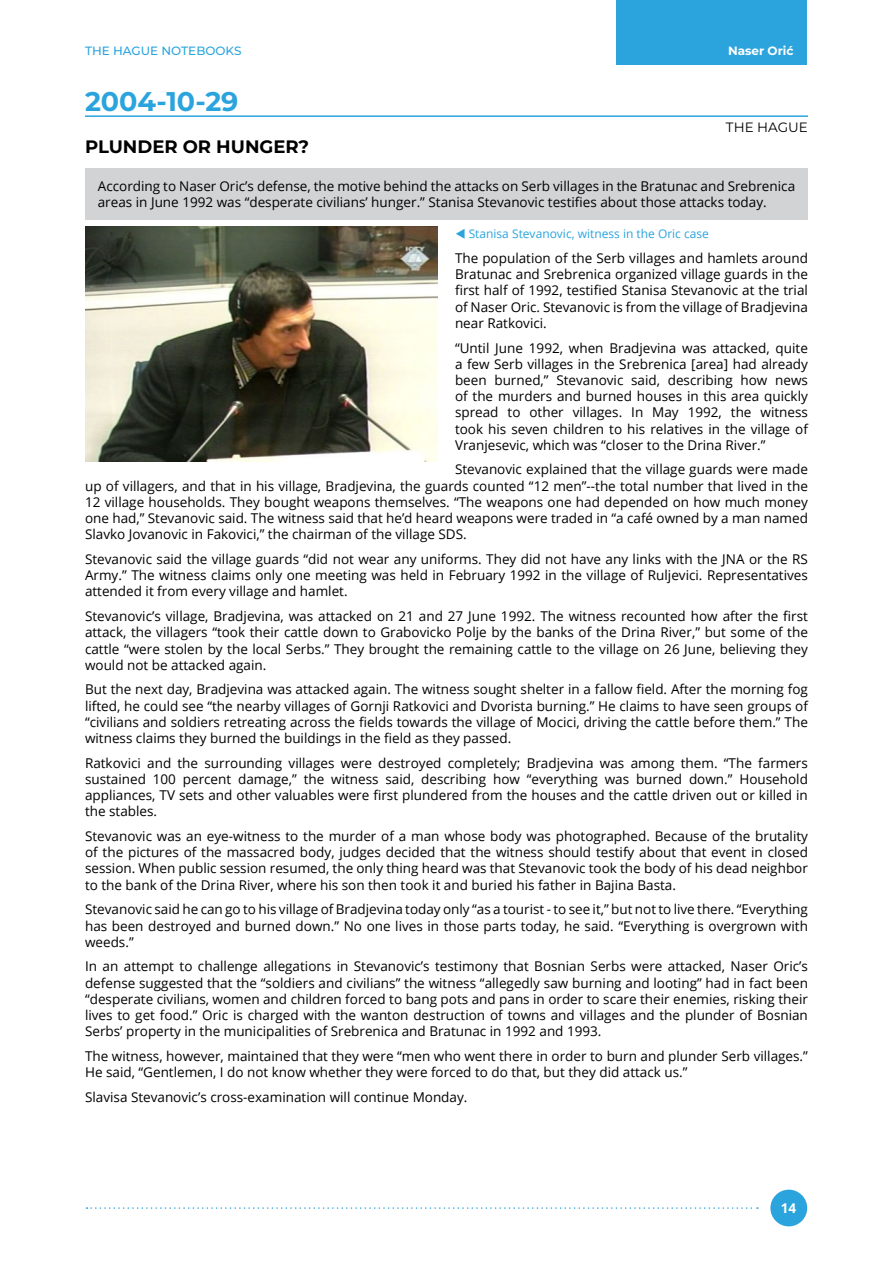
<style>
.page{position:relative;width:893px;height:1263px;background:#fff}
.page>*{position:absolute;margin:0;border:0;box-sizing:border-box;transform-origin:0 0}
.t1{font:700 27px "Montserrat";color:#2ba4dd}
.t2{font:700 18px "Montserrat";color:#000}
.t3{font:13.5px/16.2px "Open Sans";color:#000;text-align:justify}
.t4{font:13.5px "Montserrat";color:#000}
.t5{font:700 13.5px "Open Sans";color:#fff}
.t6{font:12px "Open Sans";color:#2ba4dd}
.t7{font:500 12px "Montserrat";color:#2ba4dd}
.t8{font:700 12px "Montserrat";color:#fff}
</style>
<div class="page">
<div style="left:617px;top:0;width:190px;height:65px;background:#2ba4dd"></div>
<div style="left:770px;top:1189px;width:37px;height:37px;background:#2ba4dd;border-radius:50%"></div>
<svg style="left:87px;top:1207px;width:671px;height:2px"></svg>
<hr style="left:85px;top:115px;width:723px;height:2px;background:#2ba4dd">
<div style="left:85px;top:168px;width:723px;height:51px;background:#d1d3d4"></div>
<img style="left:85px;top:226px;width:353px;height:235px">
<p class="t7" style="left:85px;top:43px;width:158px">THE HAGUE NOTEBOOKS</p>
<p class="t8" style="left:728px;top:43px;width:67px">Naser Orić</p>
<h1 class="t1" style="left:85px;top:84px;width:155px">2004-10-29</h1>
<p class="t4" style="left:726px;top:118px;width:83px">THE HAGUE</p>
<h2 class="t2" style="left:85px;top:135px;width:226px">PLUNDER OR HUNGER?</h2>
<p class="t3" style="left:98px;top:177px;width:699px">According to Naser Oric’s defense, the motive behind the attacks on Serb villages in the Bratunac and Srebrenica areas in June 1992 was “desperate civilians’ hunger.” Stanisa Stevanovic testifies about those attacks today.</p>
<p class="t6" style="left:455px;top:226px;width:255px">▼ Stanisa Stevanovic, witness in the Oric case</p>
<p class="t3" style="left:455px;top:250px;width:354px">The population of the Serb villages and hamlets around Bratunac and Srebrenica organized village guards in the first half of 1992, testified Stanisa Stevanovic at the trial of Naser Oric. Stevanovic is from the village of Bradjevina near Ratkovici.</p>
<p class="t3" style="left:455px;top:339px;width:354px">“Until June 1992, when Bradjevina was attacked, quite a few Serb villages in the Srebrenica [area] had already been burned,” Stevanovic said, describing how news of the murders and burned houses in this area quickly spread to other villages. In May 1992, the witness took his seven children to his relatives in the village of Vranjesevic, which was “closer to the Drina River.”</p>
<p class="t3" style="left:85px;top:461px;width:724px;text-indent:370px">Stevanovic explained that the village guards were made up of villagers, and that in his village, Bradjevina, the guards counted “12 men”--the total number that lived in the 12 village households. They bought weapons themselves. “The weapons one had depended on how much money one had,” Stevanovic said. The witness said that he’d heard weapons were traded in “a café owned by a man named Slavko Jovanovic in Fakovici,” the chairman of the village SDS.</p>
<p class="t3" style="left:85px;top:551px;width:724px">Stevanovic said the village guards “did not wear any uniforms. They did not have any links with the JNA or the RS Army.” The witness claims only one meeting was held in February 1992 in the village of Ruljevici. Representatives attended it from every village and hamlet.</p>
<p class="t3" style="left:85px;top:608px;width:724px">Stevanovic’s village, Bradjevina, was attacked on 21 and 27 June 1992. The witness recounted how after the first attack, the villagers “took their cattle down to Grabovicko Polje by the banks of the Drina River,” but some of the cattle “were stolen by the local Serbs.” They brought the remaining cattle to the village on 26 June, believing they would not be attacked again.</p>
<p class="t3" style="left:85px;top:681px;width:724px">But the next day, Bradjevina was attacked again. The witness sought shelter in a fallow field. After the morning fog lifted, he could see “the nearby villages of Gornji Ratkovici and Dvorista burning.” He claims to have seen groups of “civilians and soldiers retreating across the fields towards the village of Mocici, driving the cattle before them.” The witness claims they burned the buildings in the field as they passed.</p>
<p class="t3" style="left:85px;top:754px;width:724px">Ratkovici and the surrounding villages were destroyed completely; Bradjevina was among them. “The farmers sustained 100 percent damage,” the witness said, describing how “everything was burned down.” Household appliances, TV sets and other valuables were first plundered from the houses and the cattle driven out or killed in the stables.</p>
<p class="t3" style="left:85px;top:828px;width:724px">Stevanovic was an eye-witness to the murder of a man whose body was photographed. Because of the brutality of the pictures of the massacred body, judges decided that the witness should testify about that event in closed session. When public session resumed, the only thing heard was that Stevanovic took the body of his dead neighbor to the bank of the Drina River, where his son then took it and buried his father in Bajina Basta.</p>
<p class="t3" style="left:85px;top:901px;width:724px">Stevanovic said he can go to his village of Bradjevina today only “as a tourist - to see it,” but not to live there. “Everything has been destroyed and burned down.” No one lives in those parts today, he said. “Everything is overgrown with weeds.”</p>
<p class="t3" style="left:85px;top:958px;width:724px">In an attempt to challenge allegations in Stevanovic’s testimony that Bosnian Serbs were attacked, Naser Oric’s defense suggested that the “soldiers and civilians” the witness “allegedly saw burning and looting” had in fact been “desperate civilians, women and children forced to bang pots and pans in order to scare their enemies, risking their lives to get food.” Oric is charged with the wanton destruction of towns and villages and the plunder of Bosnian Serbs’ property in the municipalities of Srebrenica and Bratunac in 1992 and 1993.</p>
<p class="t3" style="left:85px;top:1048px;width:724px">The witness, however, maintained that they were “men who went there in order to burn and plunder Serb villages.”<br>He said, “Gentlemen, I do not know whether they were forced to do that, but they did attack us.”</p>
<p class="t3" style="left:85px;top:1088px;width:384px">Slavisa Stevanovic’s cross-examination will continue Monday.</p>
<p class="t5" style="left:781px;top:1199px;width:17px">14</p>
</div>
